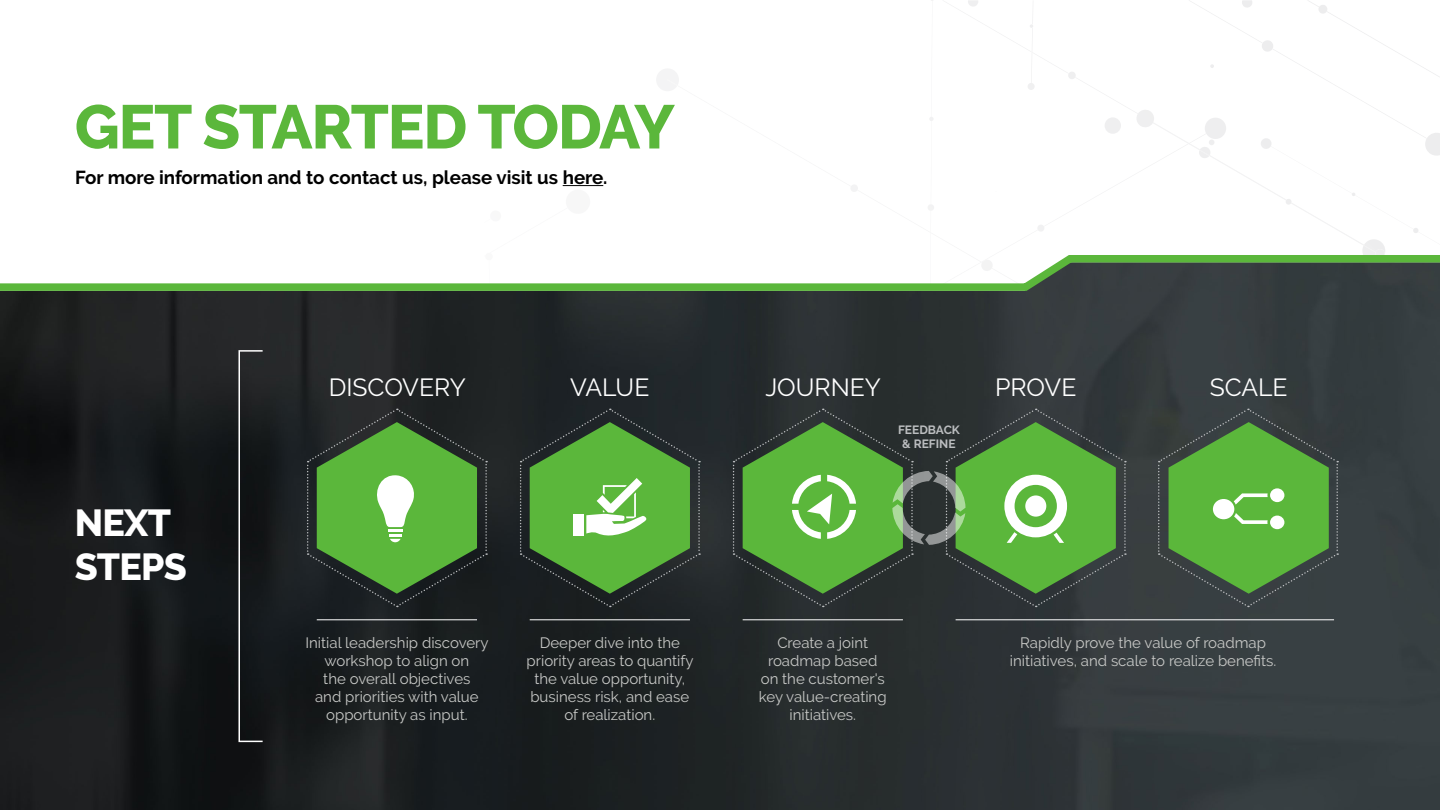
<style>
.page{position:relative;width:1440px;height:810px;background:#fff}
.page>*{position:absolute;margin:0;border:0;box-sizing:border-box;transform-origin:0 0}
.t1{font:800 61.5px "PTC Raleway";letter-spacing:-.025em;color:#5bb73b}
.t2{font:800 37.5px/43.5px "PTC Raleway";letter-spacing:-.02em;color:#fff}
.t3{font:24.75px "PTC Raleway";color:#fff}
.t4{font:700 18.75px "PTC Raleway";color:#000}
.t5{font:15px/18px "PTC Raleway";color:#c8c9c7;text-align:center}
.t6{font:700 12px/14.4px "PTC Raleway";color:#bcbec0;text-align:center}
</style>
<div class="page">
<svg style="left:657px;top:69px;width:22px;height:22px"></svg>
<svg style="left:1068px;top:72px;width:8px;height:7px"></svg>
<svg style="left:1038px;top:225px;width:6px;height:6px"></svg>
<svg style="left:968px;top:0;width:10px;height:6px"></svg>
<svg style="left:928px;top:0;width:6px;height:210px"></svg>
<div style="left:1028px;top:83px;width:7px;height:7px;background:#ededee;border-radius:4px"></div>
<svg style="left:1030px;top:20px;width:3px;height:18px"></svg>
<div style="left:1105px;top:117px;width:16px;height:17px;background:#ededee;border-radius:8px"></div>
<img style="left:0;top:295px;width:1440px;height:515px">
<hr style="left:563px;top:185px;width:40px;height:1px;background:#000">
<div style="left:238px;top:350px;width:25px;height:392px;border:2px solid #fff"></div>
<hr style="left:743px;top:619px;width:160px;height:1px;background:#fff">
<hr style="left:956px;top:619px;width:378px;height:1px;background:#fff">
<svg style="left:1136px;top:0;width:304px;height:686px"></svg>
<svg style="left:307px;top:295px;width:393px;height:387px;background:#334c30"></svg>
<svg style="left:733px;top:408px;width:393px;height:200px;background:#4e7b42"></svg>
<svg style="left:0;top:251px;width:1440px;height:44px"></svg>
<h1 class="t1" style="left:75px;top:92px;width:602px">GET STARTED TODAY</h1>
<p class="t4" style="left:75px;top:167px;width:534px">For more information and to contact us, please visit us here.</p>
<h3 class="t3" style="left:329px;top:373px;width:139px">DISCOVERY</h3>
<h3 class="t3" style="left:570px;top:373px;width:81px">VALUE</h3>
<h3 class="t3" style="left:765px;top:373px;width:117px">JOURNEY</h3>
<h3 class="t3" style="left:1210px;top:373px;width:79px">SCALE</h3>
<h3 class="t3" style="left:995px;top:373px;width:83px">PROVE</h3>
<h2 class="t2" style="left:75px;top:501px;width:114px">NEXT<br>STEPS</h2>
<p class="t6" style="left:898px;top:423px;width:63px">FEEDBACK &amp; REFINE</p>
<p class="t5" style="left:306px;top:634px;width:185px">Initial leadership discovery workshop to align on<br>the overall objectives<br>and priorities with value opportunity as input.</p>
<p class="t5" style="left:527px;top:634px;width:168px">Deeper dive into the priority areas to quantify the value opportunity, business risk, and ease of realization.</p>
<p class="t5" style="left:759px;top:634px;width:129px">Create a joint roadmap based on the customer's key value-creating initiatives.</p>
<p class="t5" style="left:1010px;top:634px;width:268px">Rapidly prove the value of roadmap initiatives, and scale to realize benefits.</p>
</div>
